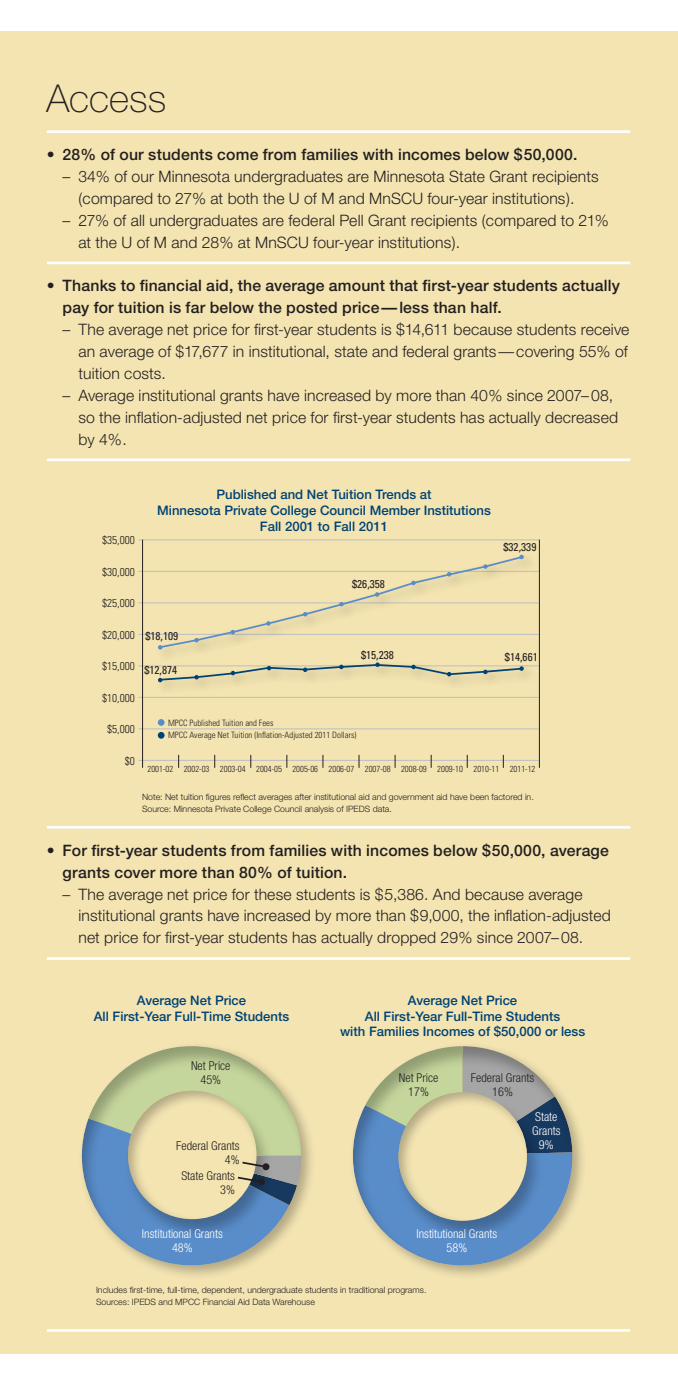
<style>
.page{position:relative;width:678px;height:1386px;background:#fff}
.page>*{position:absolute;margin:0;border:0;box-sizing:border-box;transform-origin:0 0}
.t1{font:100 38.5px "Helvetica Neue";color:#231f20}
.t2{font:300 15.75px/21.9px "Helvetica Neue";letter-spacing:.01em;color:#231f20}
.t3{font:500 15.75px/21.9px "Helvetica Neue";letter-spacing:.01em;color:#231f20}
.t4{font:500 13.12px/15.8px "Helvetica Neue";color:#004275;text-align:center}
.t5{font:300 condensed 12.25px/14px "Helvetica Neue";color:#231f20;text-align:center}
.t6{font:300 condensed 12.25px/14px "Helvetica Neue";color:#fff;text-align:center}
.t7{font:300 condensed 11.38px "Univers";color:#231f20}
.t8{font:condensed 11.38px "Univers";color:#231f20}
.t9{font:300 8.75px/12.2px "Helvetica Neue";color:#231f20}
.t10{font:300 condensed 8.75px/12.2px "Univers";color:#231f20}
</style>
<div class="page">
<div style="left:0;top:32px;width:677px;height:1322px;background:#f3e4b1"></div>
<hr style="left:47px;top:130px;width:583px;height:3px;background:#fff">
<hr style="left:47px;top:262px;width:583px;height:2px;background:#fff">
<hr style="left:47px;top:459px;width:583px;height:2px;background:#fff">
<hr style="left:47px;top:826px;width:583px;height:3px;background:#fff">
<hr style="left:47px;top:957px;width:583px;height:3px;background:#fff">
<hr style="left:47px;top:1329px;width:583px;height:3px;background:#fff">
<div style="left:77px;top:1042px;width:238px;height:238px;background:#231f20;opacity:.3"></div>
<div style="left:81px;top:1043px;width:223px;height:224px;background:#231f20;opacity:.3"></div>
<div style="left:348px;top:1042px;width:238px;height:238px;background:#231f20;opacity:.3"></div>
<div style="left:349px;top:1043px;width:224px;height:224px;background:#231f20;opacity:.3"></div>
<svg style="left:81px;top:1046px;width:220px;height:221px"></svg>
<div style="left:257px;top:1178px;width:8px;height:8px;background:#231f20;border-radius:50%"></div>
<hr style="left:138px;top:540px;width:401px;height:1px;background:#bcbec0">
<hr style="left:138px;top:571px;width:401px;height:1px;background:#bcbec0">
<hr style="left:138px;top:603px;width:401px;height:1px;background:#bcbec0">
<hr style="left:138px;top:634px;width:401px;height:1px;background:#bcbec0">
<hr style="left:138px;top:666px;width:401px;height:1px;background:#bcbec0">
<hr style="left:138px;top:697px;width:401px;height:1px;background:#bcbec0">
<hr style="left:138px;top:729px;width:401px;height:1px;background:#bcbec0">
<hr style="left:138px;top:760px;width:401px;height:1px;background:#bcbec0">
<svg style="left:178px;top:755px;width:1px;height:13px"></svg>
<hr style="left:142px;top:540px;width:1px;height:228px;background:#231f20">
<svg style="left:214px;top:755px;width:1px;height:13px"></svg>
<svg style="left:250px;top:755px;width:1px;height:13px"></svg>
<svg style="left:286px;top:755px;width:1px;height:13px"></svg>
<svg style="left:322px;top:755px;width:1px;height:13px"></svg>
<svg style="left:358px;top:755px;width:1px;height:13px"></svg>
<svg style="left:394px;top:755px;width:1px;height:13px"></svg>
<svg style="left:430px;top:755px;width:1px;height:13px"></svg>
<svg style="left:466px;top:755px;width:1px;height:13px"></svg>
<svg style="left:502px;top:755px;width:1px;height:13px"></svg>
<hr style="left:538px;top:540px;width:1px;height:228px;background:#231f20">
<div style="left:154px;top:641px;width:22px;height:22px;background:#efe0ae"></div>
<div style="left:190px;top:634px;width:22px;height:22px;background:#efe0ad"></div>
<div style="left:515px;top:551px;width:22px;height:22px;background:#231f20;opacity:.3"></div>
<svg style="left:158px;top:555px;width:365px;height:95px"></svg>
<div style="left:158px;top:719px;width:6px;height:7px;background:#598dca;border-radius:50%"></div>
<div style="left:158px;top:732px;width:6px;height:7px;background:#004275;border-radius:50%"></div>
<div style="left:156px;top:672px;width:54px;height:22px;background:#ecddac"></div>
<div style="left:190px;top:671px;width:22px;height:22px;background:#ebdcab"></div>
<div style="left:227px;top:667px;width:22px;height:22px;background:#eedfad"></div>
<div style="left:442px;top:668px;width:22px;height:22px;background:#eedfad"></div>
<div style="left:515px;top:662px;width:22px;height:22px;background:#231f20;opacity:.3"></div>
<svg style="left:158px;top:662px;width:365px;height:20px"></svg>
<h1 class="t1" style="left:46px;top:77px;width:121px">Access</h1>
<p class="t3" style="left:47px;top:143px;width:532px">• 28% of our students come from families with incomes below $50,000.</p>
<p class="t2" style="left:63px;top:165px;width:537px;text-align:center">– 34% of our Minnesota undergraduates are Minnesota State Grant recipients (compared to 27% at both the U of M and MnSCU four-year institutions).</p>
<p class="t2" style="left:78px;top:209px;width:531px;text-indent:-16px">– 27% of all undergraduates are federal Pell Grant recipients (compared to 21% at the U of M and 28% at MnSCU four-year institutions).</p>
<p class="t3" style="left:63px;top:275px;width:558px;text-indent:-16px">• Thanks to financial aid, the average amount that first-year students actually pay for tuition is far below the posted price—less than half.</p>
<p class="t2" style="left:78px;top:318px;width:552px;text-align:justify;text-indent:-16px">– The average net price for first-year students is $14,611 because students receive an average of $17,677 in institutional, state and federal grants—covering 55% of tuition costs.</p>
<p class="t2" style="left:78px;top:384px;width:541px;text-indent:-16px">– Average institutional grants have increased by more than 40% since 2007–08, so the inflation-adjusted net price for first-year students has actually decreased by 4%.</p>
<p class="t7" style="left:102px;top:534px;width:34px">$35,000</p>
<p class="t7" style="left:102px;top:565px;width:34px">$30,000</p>
<p class="t7" style="left:102px;top:597px;width:34px">$25,000</p>
<p class="t7" style="left:102px;top:628px;width:34px">$20,000</p>
<p class="t7" style="left:102px;top:660px;width:34px">$15,000</p>
<p class="t7" style="left:102px;top:691px;width:34px">$10,000</p>
<p class="t7" style="left:107px;top:723px;width:29px">$5,000</p>
<p class="t7" style="left:125px;top:754px;width:12px">$0</p>
<p class="t4" style="left:157px;top:487px;width:335px">Published and Net Tuition Trends at<br>Minnesota Private College Council Member Institutions<br>Fall 2001 to Fall 2011</p>
<p class="t8" style="left:352px;top:577px;width:34px">$26,358</p>
<p class="t8" style="left:503px;top:540px;width:34px">$32,339</p>
<p class="t8" style="left:145px;top:629px;width:34px">$18,109</p>
<p class="t8" style="left:144px;top:662px;width:34px">$12,874</p>
<p class="t8" style="left:361px;top:648px;width:34px">$15,238</p>
<p class="t8" style="left:504px;top:650px;width:34px">$14,661</p>
<p class="t10" style="left:168px;top:717px;width:190px">MPCC Published Tuition and Fees<br>MPCC Average Net Tuition (Inflation-Adjusted 2011 Dollars)</p>
<p class="t10" style="left:147px;top:763px;width:389px">2001-02 2002-03 2003-04 2004-05 2005-06 2006-07 2007-08 2008-09 2009-10 2010-11 2011-12</p>
<p class="t9" style="left:142px;top:790px;width:393px">Note: Net tuition figures reflect averages after institutional aid and government aid have been factored in.<br>Source: Minnesota Private College Council analysis of IPEDS data.</p>
<p class="t3" style="left:63px;top:839px;width:547px;text-indent:-16px">• For first-year students from families with incomes below $50,000, average grants cover more than 80% of tuition.</p>
<p class="t2" style="left:78px;top:883px;width:533px;text-indent:-16px">– The average net price for these students is $5,386. And because average institutional grants have increased by more than $9,000, the inflation-adjusted net price for first-year students has actually dropped 29% since 2007–08.</p>
<p class="t4" style="left:94px;top:992px;width:197px">Average Net Price<br>All First-Year Full-Time Students</p>
<p class="t4" style="left:340px;top:992px;width:246px">Average Net Price<br>All First-Year Full-Time Students<br>with Families Incomes of $50,000 or less</p>
<p class="t5" style="left:191px;top:1058px;width:41px">Net Price<br>45%</p>
<p class="t5" style="left:176px;top:1139px;width:65px;text-align:right">Federal Grants<br>4%</p>
<p class="t5" style="left:181px;top:1168px;width:55px;text-align:right">State Grants<br>3%</p>
<p class="t6" style="left:142px;top:1227px;width:82px">Institutional Grants<br>48%</p>
<p class="t5" style="left:398px;top:1071px;width:41px">Net Price<br>17%</p>
<p class="t5" style="left:470px;top:1071px;width:65px">Federal Grants<br>16%</p>
<p class="t6" style="left:532px;top:1110px;width:30px">State<br>Grants<br>9%</p>
<p class="t6" style="left:416px;top:1227px;width:82px">Institutional Grants<br>58%</p>
<p class="t9" style="left:96px;top:1283px;width:332px">Includes first-time, full-time, dependent, undergraduate students in traditional programs.<br>Sources: IPEDS and MPCC Financial Aid Data Warehouse</p>
</div>
